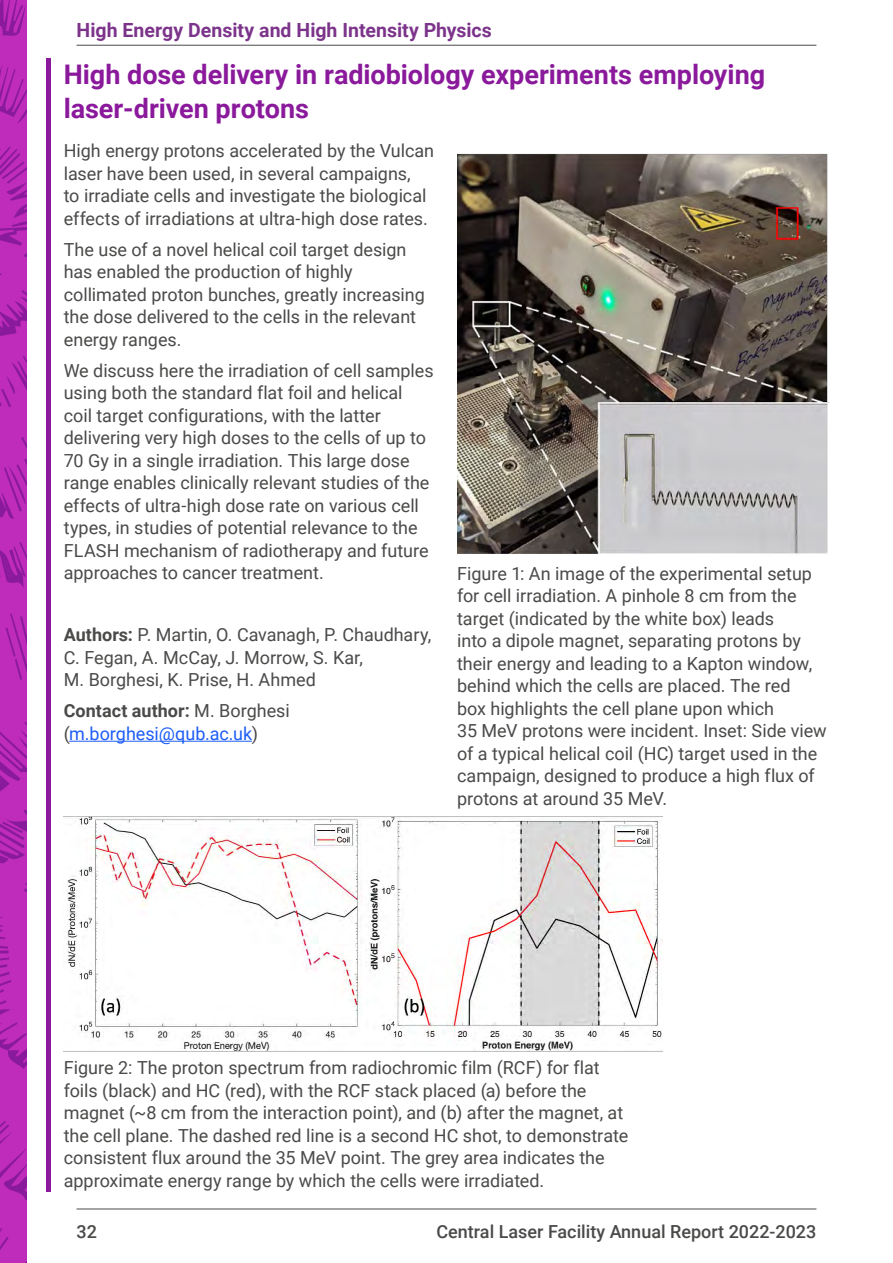
<style>
.page{position:relative;width:893px;height:1263px;background:#fff}
.page>*{position:absolute;margin:0;border:0;box-sizing:border-box;transform-origin:0 0}
.H2_experiment_titles{font:700 27px/33.8px "Roboto";color:#8a1a9b}
.t1{font:700 19.5px "Roboto";color:#7c348b}
.Body_copy{font:18px/22.5px "Roboto";letter-spacing:-.005em;color:#4a4a49}
.Body_copy_light{font:18px/22.5px "Roboto";color:#4a4a49}
.Body_copy-2{font:18px/22.5px "Roboto";color:#1e5df8}
.t2{font:500 18px "Roboto";color:#4a4a49}
.s1{font-weight:700}
.s2{font-weight:700;color:#4a4a49}
.s3{color:#4a4a49}
</style>
<div class="page">
<hr style="left:77px;top:1209px;width:739px;height:1px;background:#4a4a49">
<div style="left:0;top:0;width:27px;height:1263px;background:#bf2bba"></div>
<svg style="left:0;top:0;width:26px;height:36px"></svg>
<svg style="left:0;top:66px;width:27px;height:57px"></svg>
<svg style="left:0;top:437px;width:27px;height:82px"></svg>
<svg style="left:0;top:290px;width:27px;height:46px"></svg>
<svg style="left:0;top:146px;width:27px;height:129px"></svg>
<svg style="left:6px;top:613px;width:21px;height:67px"></svg>
<svg style="left:0;top:356px;width:27px;height:51px"></svg>
<svg style="left:0;top:1228px;width:27px;height:35px"></svg>
<svg style="left:0;top:1121px;width:27px;height:79px"></svg>
<svg style="left:0;top:722px;width:27px;height:142px"></svg>
<svg style="left:0;top:883px;width:27px;height:186px"></svg>
<svg style="left:0;top:542px;width:27px;height:46px"></svg>
<hr style="left:77px;top:45px;width:739px;height:1px;background:#4a4a49">
<hr style="left:69px;top:741px;width:183px;height:1px;background:#1e5df8">
<hr style="left:47px;top:58px;width:4px;height:1134px;background:#8a1a9b">
<img style="left:457px;top:154px;width:372px;height:401px">
<img style="left:64px;top:816px;width:598px;height:235px">
<p class="t1" style="left:77px;top:16px;width:417px">High Energy Density and High Intensity Physics</p>
<h2 class="H2_experiment_titles" style="left:64px;top:57px;width:703px">High dose delivery in radiobiology experiments employing laser-driven protons</h2>
<p class="Body_copy" style="left:64px;top:139px;width:372px">High energy protons accelerated by the Vulcan laser have been used, in several campaigns,<br>to irradiate cells and investigate the biological effects of irradiations at ultra-high dose rates.</p>
<p class="Body_copy" style="left:64px;top:237px;width:363px">The use of a novel helical coil target design has enabled the production of highly collimated proton bunches, greatly increasing the dose delivered to the cells in the relevant energy ranges.</p>
<p class="Body_copy" style="left:64px;top:358px;width:371px">We discuss here the irradiation of cell samples using both the standard flat foil and helical coil target configurations, with the latter delivering very high doses to the cells of up to 70 Gy in a single irradiation. This large dose range enables clinically relevant studies of the effects of ultra-high dose rate on various cell types, in studies of potential relevance to the FLASH mechanism of radiotherapy and future approaches to cancer treatment.</p>
<p class="Body_copy_light" style="left:457px;top:561px;width:371px">Figure 1: An image of the experimental setup for cell irradiation. A pinhole 8 cm from the target (indicated by the white box) leads<br>into a dipole magnet, separating protons by their energy and leading to a Kapton window, behind which the cells are placed. The red<br>box highlights the cell plane upon which<br>35 MeV protons were incident. Inset: Side view of a typical helical coil (HC) target used in the campaign, designed to produce a high flux of protons at around 35 MeV.</p>
<p class="Body_copy" style="left:64px;top:623px;width:369px"><span class="s1">Authors:</span> P. Martin, O. Cavanagh, P. Chaudhary,<br>C. Fegan, A. McCay, J. Morrow, S. Kar,<br>M. Borghesi, K. Prise, H. Ahmed</p>
<p class="Body_copy-2" style="left:64px;top:699px;width:227px"><span class="s2">Contact author:</span> <span class="s3">M. Borghesi (</span>m.borghesi@qub.ac.uk<span class="s3">)</span></p>
<p class="Body_copy_light" style="left:64px;top:1056px;width:566px">Figure 2: The proton spectrum from radiochromic film (RCF) for flat foils (black) and HC (red), with the RCF stack placed (a) before the magnet (~8 cm from the interaction point), and (b) after the magnet, at the cell plane. The dashed red line is a second HC shot, to demonstrate consistent flux around the 35 MeV point. The grey area indicates the approximate energy range by which the cells were irradiated.</p>
<p class="t2" style="left:77px;top:1218px;width:22px">32</p>
<p class="t2" style="left:436px;top:1218px;width:381px">Central Laser Facility Annual Report 2022-2023</p>
</div>
